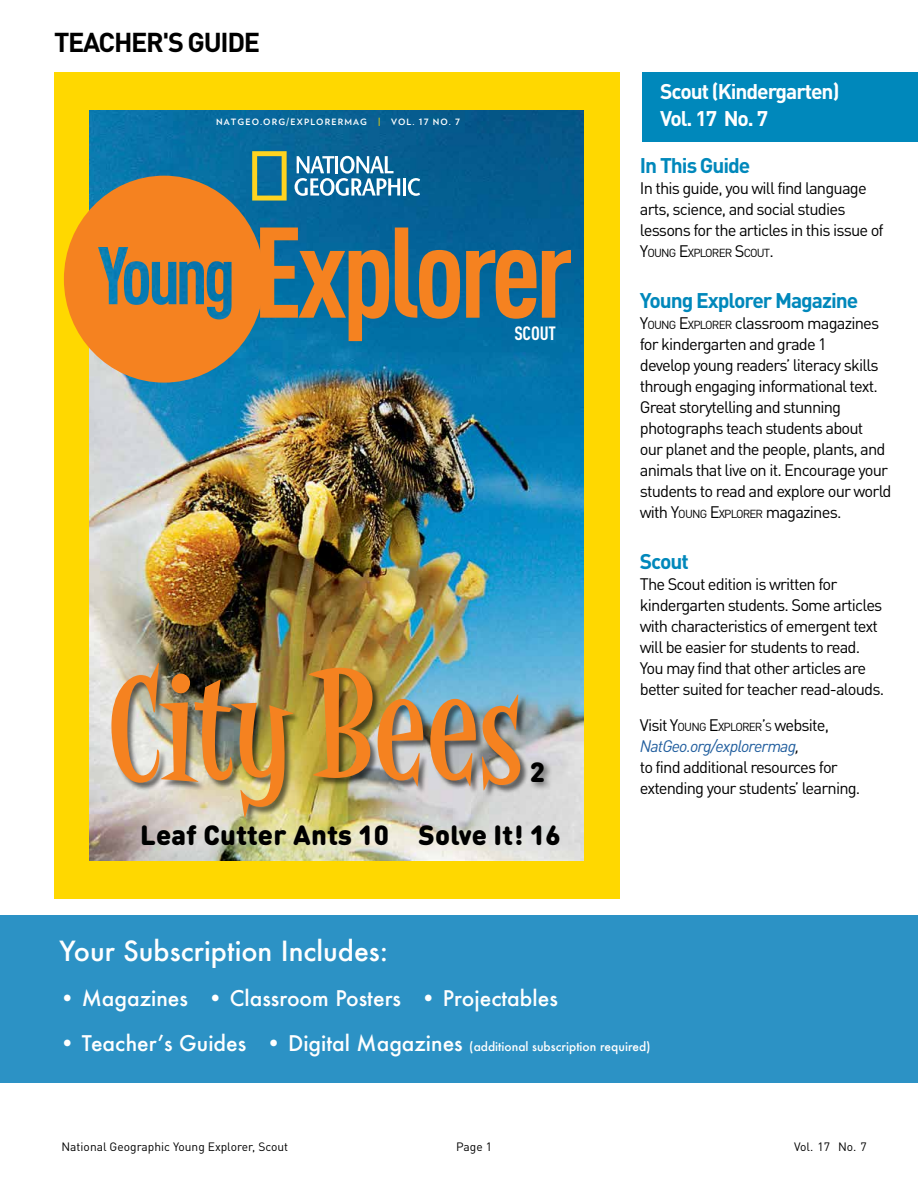
<style>
.page{position:relative;width:918px;height:1188px;background:#fff}
.page>*{position:absolute;margin:0;border:0;box-sizing:border-box;transform-origin:0 0}
.t1{font:145.2px "Latino Rumba";letter-spacing:-.005em;color:#f58220}
.t2{font:900 27.45px "DIN Round OT";letter-spacing:.01em;color:#000}
.t3{font:500 27px "Futura";color:#fff}
.t4{font:700 27px "DINOT";letter-spacing:-.05em;color:#000}
.t5{font:500 21px "Futura";color:#fff}
.t6{font:700 21px "DINOT";letter-spacing:-.05em;color:#08b}
.t7{font:700 21px/27px "DINOT";letter-spacing:-.05em;color:#fff}
.t8{font:700 condensed 19.05px "DINOT";letter-spacing:-.005em;color:#fff}
.t9{font:16.5px/21px "DINOT";letter-spacing:-.05em;color:#000}
.t10{font:12px "DINOT";color:#000}
.t11{font:11.55px "DINOT";letter-spacing:-.07em;color:#000}
.t12{font:8.7px "Verlag Basic Bold";letter-spacing:.13em;color:#fff}
.t13{font:8.7px "Verlag Basic Bold";color:#ffd800}
.s1{font-size:16.5px}
.s2{font-style:inherit}
.s3{font-size:11.55px}
.s4{font-style:italic;color:#215e9e}
.s5{font-style:italic}
.s6{font-size:12px}
</style>
<div class="page">
<div style="left:54px;top:73px;width:566px;height:826px;background:#ffd800"></div>
<img style="left:90px;top:111px;width:494px;height:750px">
<svg style="left:64px;top:151px;width:507px;height:232px"></svg>
<div style="left:111px;top:663px;width:418px;height:162px;background:#000;opacity:.55"></div>
<div style="left:529px;top:759px;width:24px;height:32px;background:#000;opacity:.55"></div>
<div style="left:642px;top:73px;width:276px;height:69px;background:#08b"></div>
<div style="left:0;top:916px;width:918px;height:167px;background:#2c92c5"></div>
<h3 class="t4" style="left:54px;top:22px;width:208px">TEACHER'S GUIDE</h3>
<p class="t12" style="left:216px;top:115px;width:152px">NATGEO.ORG/EXPLORERMAG</p>
<p class="t13" style="left:378px;top:115px;width:4px">|</p>
<p class="t12" style="left:391px;top:115px;width:70px">VOL. 17 NO. 7</p>
<p class="t8" style="left:514px;top:319px;width:43px">SCOUT</p>
<h1 class="t1" style="left:109px;top:641px;width:415px">City Bees</h1>
<h2 class="t2" style="left:530px;top:753px;width:17px">2</h2>
<h2 class="t2" style="left:140px;top:817px;width:422px">Leaf Cutter Ants 10 Solve It! 16</h2>
<p class="t7" style="left:660px;top:77px;width:181px">Scout (Kindergarten)<br>Vol. 17 No. 7</p>
<p class="t6" style="left:640px;top:149px;width:112px">In This Guide</p>
<p class="t9" style="left:640px;top:177px;width:245px">In this guide, you will find language arts, science, and social studies lessons for the articles in this issue of</p>
<p class="t11" style="left:640px;top:244px;width:136px"><span class="s1">Y</span>OUNG <span class="s1">E</span>XPLORER <span class="s1">S</span>COUT<span class="s1">.</span></p>
<p class="t6" style="left:640px;top:284px;width:220px">Young Explorer Magazine</p>
<p class="t9" style="left:640px;top:312px;width:253px"><span class="s2">Y</span><span class="s3">OUNG</span> <span class="s2">E</span><span class="s3">XPLORER</span> classroom magazines for kindergarten and grade 1<br>develop young readers’ literacy skills through engaging informational text.<br>Great storytelling and stunning photographs teach students about<br>our planet and the people, plants, and animals that live on it. Encourage your students to read and explore our world with <span class="s2">Y</span><span class="s3">OUNG</span> <span class="s2">E</span><span class="s3">XPLORER</span> magazines.</p>
<p class="t6" style="left:640px;top:545px;width:50px">Scout</p>
<p class="t9" style="left:640px;top:573px;width:246px">The Scout edition is written for kindergarten students. Some articles with characteristics of emergent text will be easier for students to read.<br>You may find that other articles are better suited for teacher read-alouds.</p>
<p class="t9" style="left:640px;top:714px;width:222px">Visit <span class="s2">Y</span><span class="s3">OUNG</span> <span class="s2">E</span><span class="s3">XPLORER</span><span class="s2">’</span><span class="s3">S</span> website,<br><span class="s4">NatGeo.org/explorermag</span><span class="s5">,<br></span>to find additional resources for extending your students’ learning.</p>
<h3 class="t3" style="left:59px;top:932px;width:330px">Your Subscription Includes:</h3>
<p class="t5" style="left:59px;top:983px;width:500px">• Magazines • Classroom Posters • Projectables</p>
<p class="t5" style="left:59px;top:1028px;width:593px">• Teacher’s Guides • Digital Magazines <span class="s6">(additional subscription required)</span></p>
<p class="t10" style="left:62px;top:1138px;width:228px">National Geographic Young Explorer, Scout</p>
<p class="t10" style="left:456px;top:1138px;width:37px">Page 1</p>
<p class="t10" style="left:794px;top:1138px;width:74px">Vol. 17 No. 7</p>
</div>
